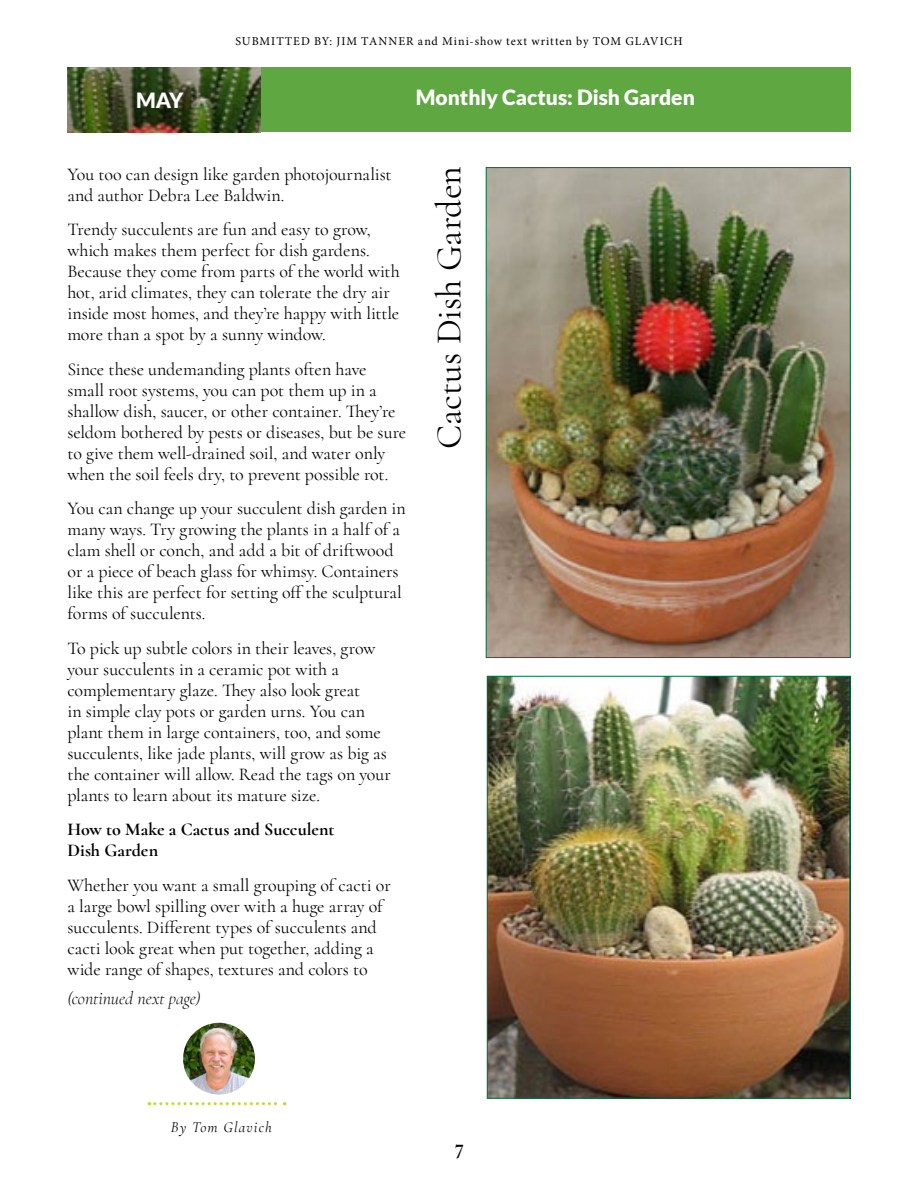
<style>
.page{position:relative;width:918px;height:1188px;background:#fff}
.page>*{position:absolute;margin:0;border:0;box-sizing:border-box;transform-origin:0 0}
.t1{font:36px "Cormorant";color:#000}
.t2{font:900 21px "Lato";color:#fff}
.t3{font:700 21px "Cormorant";color:#000}
.t4{font:18px/21px "Cormorant";letter-spacing:-.005em;color:#000}
.t5{font:700 18px/21px "Cormorant";color:#000}
.t6{font:italic 300 18px "Cormorant";letter-spacing:-.005em;color:#000}
.t7{font:italic 15px "Cormorant";letter-spacing:.075em;color:#000}
.t8{font:12px "Minion Pro";letter-spacing:.08em;color:#000}
</style>
<div class="page">
<div style="left:260px;top:68px;width:590px;height:64px;background:#5fa841"></div>
<img style="left:68px;top:68px;width:192px;height:65px">
<img style="left:183px;top:1023px;width:72px;height:72px;border-radius:36px">
<svg style="left:149px;top:1102px;width:136px;height:3px"></svg>
<img style="left:488px;top:169px;width:360px;height:487px">
<img style="left:489px;top:678px;width:359px;height:418px">
<div style="left:487px;top:676px;width:363px;height:422px;border:1px solid #007042"></div>
<p class="t2" style="left:136px;top:88px;width:49px">MAY</p>
<p class="t8" style="left:235px;top:34px;width:449px">SUBMITTED BY: JIM TANNER and Mini-show text written by TOM GLAVICH</p>
<p class="t2" style="left:416px;top:85px;width:281px">Monthly Cactus: Dish Garden</p>
<p class="t4" style="left:68px;top:163px;width:326px">You too can design like garden photojournalist and author Debra Lee Baldwin.</p>
<p class="t4" style="left:68px;top:219px;width:334px">Trendy succulents are fun and easy to grow, which makes them perfect for dish gardens.<br>Because they come from parts of the world with hot, arid climates, they can tolerate the dry air inside most homes, and they’re happy with little more than a spot by a sunny window.</p>
<p class="t4" style="left:68px;top:358px;width:340px">Since these undemanding plants often have small root systems, you can pot them up in a shallow dish, saucer, or other container. They’re seldom bothered by pests or diseases, but be sure to give them well-drained soil, and water only when the soil feels dry, to prevent possible rot.</p>
<p class="t4" style="left:68px;top:498px;width:340px">You can change up your succulent dish garden in many ways. Try growing the plants in a half of a clam shell or conch, and add a bit of driftwood or a piece of beach glass for whimsy. Containers like this are perfect for setting off the sculptural forms of succulents.</p>
<p class="t4" style="left:68px;top:637px;width:325px">To pick up subtle colors in their leaves, grow your succulents in a ceramic pot with a complementary glaze. They also look great<br>in simple clay pots or garden urns. You can plant them in large containers, too, and some succulents, like jade plants, will grow as big as the container will allow. Read the tags on your plants to learn about its mature size.</p>
<p class="t5" style="left:68px;top:819px;width:268px">How to Make a Cactus and Succulent<br>Dish Garden</p>
<p class="t4" style="left:68px;top:875px;width:325px">Whether you want a small grouping of cacti or a large bowl spilling over with a huge array of succulents. Different types of succulents and cacti look great when put together, adding a wide range of shapes, textures and colors to</p>
<p class="t6" style="left:68px;top:988px;width:134px">(continued next page)</p>
<h1 class="t1" style="left:427px;top:449px;width:284px;rotate:-90deg">Cactus Dish Garden</h1>
<p class="t7" style="left:171px;top:1118px;width:103px">By Tom Glavich</p>
<p class="t3" style="left:455px;top:1134px;width:11px">7</p>
</div>
